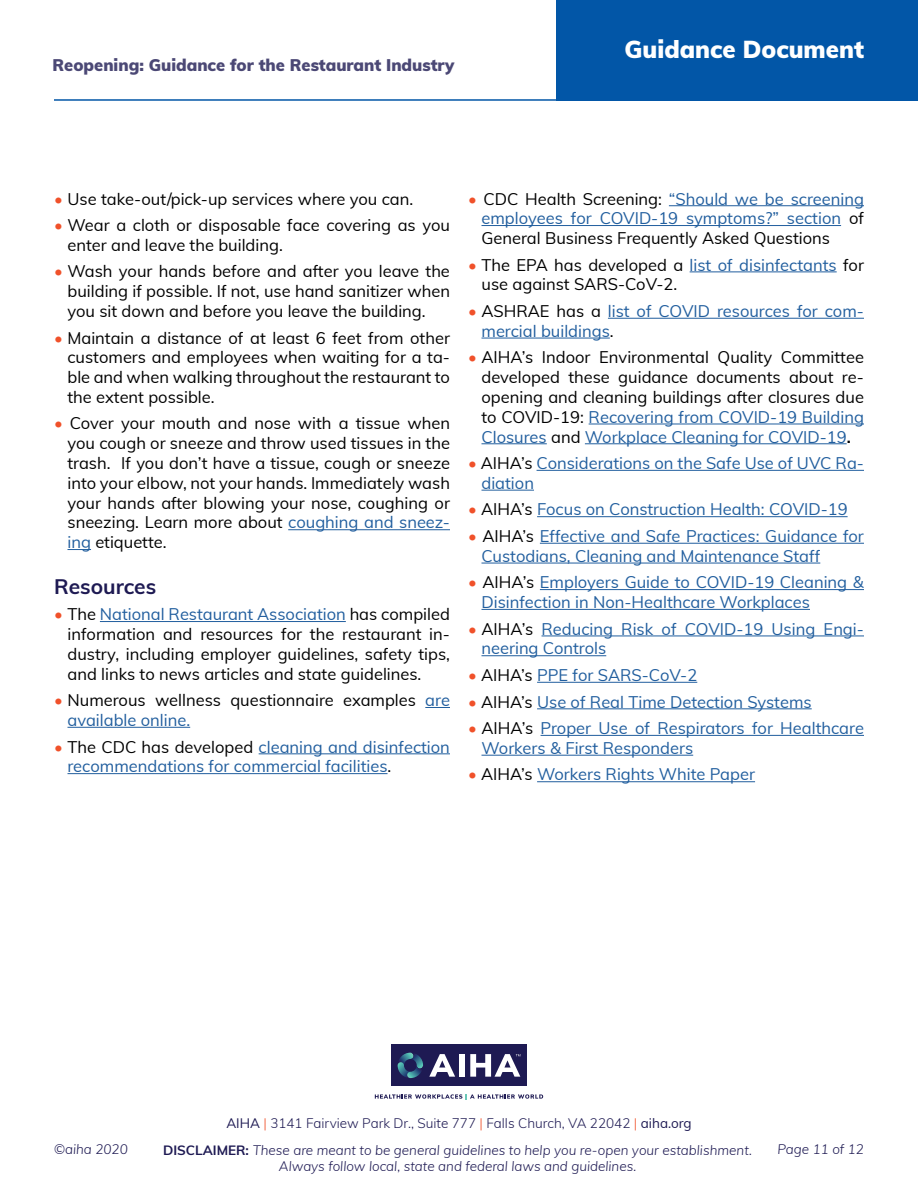
<style>
.page{position:relative;width:918px;height:1188px;background:#fff}
.page>*{position:absolute;margin:0;border:0;box-sizing:border-box;transform-origin:0 0}
.t1{font:900 24px "Muli";color:#fff}
.t2{font:700 21px "Muli";color:#1e1a53}
.t3{font:16.5px/19.8px "Muli";color:#000;text-align:justify}
.t4{font:16.5px/19.8px "Muli";color:#215e9e}
.t5{font:900 16.5px "Muli";color:#4b4875}
.t6{font:italic 300 13.5px/16.2px "Muli";color:#1e1a53;text-align:center}
.t7{font:300 13.5px "Muli";color:#1e1a53}
.s1{color:#f0512a}
.s2{color:#215e9e}
.s3{color:#000}
.s4{font-weight:700}
.s5{font-weight:400}
.s6{font-weight:700;font-style:normal}
</style>
<div class="page">
<hr style="left:54px;top:99px;width:537px;height:2px;background:#0256a7">
<div style="left:556px;top:0;width:362px;height:101px;background:#0256a7"></div>
<div style="left:391px;top:1044px;width:136px;height:42px;background:#1e1a53"></div>
<svg style="left:398px;top:1053px;width:25px;height:25px"></svg>
<svg style="left:375px;top:1094px;width:168px;height:5px"></svg>
<svg style="left:429px;top:1054px;width:26px;height:23px"></svg>
<div style="left:459px;top:1054px;width:6px;height:23px;background:#fff"></div>
<svg style="left:470px;top:1054px;width:50px;height:23px"></svg>
<hr style="left:288px;top:529px;width:162px;height:1px;background:#215e9e">
<svg style="left:68px;top:549px;width:23px;height:1px"></svg>
<hr style="left:100px;top:621px;width:246px;height:1px;background:#215e9e">
<svg style="left:425px;top:707px;width:25px;height:1px"></svg>
<hr style="left:68px;top:727px;width:122px;height:1px;background:#215e9e">
<hr style="left:259px;top:753px;width:191px;height:1px;background:#215e9e">
<hr style="left:68px;top:773px;width:320px;height:1px;background:#215e9e">
<hr style="left:669px;top:205px;width:195px;height:1px;background:#215e9e">
<hr style="left:482px;top:225px;width:359px;height:1px;background:#215e9e">
<hr style="left:690px;top:271px;width:147px;height:1px;background:#215e9e">
<hr style="left:608px;top:318px;width:256px;height:1px;background:#215e9e">
<hr style="left:482px;top:338px;width:128px;height:1px;background:#215e9e">
<hr style="left:589px;top:424px;width:275px;height:1px;background:#215e9e">
<hr style="left:482px;top:443px;width:65px;height:1px;background:#215e9e">
<hr style="left:585px;top:443px;width:262px;height:1px;background:#215e9e">
<hr style="left:537px;top:470px;width:327px;height:1px;background:#215e9e">
<hr style="left:482px;top:490px;width:52px;height:1px;background:#215e9e">
<hr style="left:537px;top:516px;width:311px;height:1px;background:#215e9e">
<hr style="left:540px;top:543px;width:324px;height:1px;background:#215e9e">
<hr style="left:482px;top:563px;width:338px;height:1px;background:#215e9e">
<hr style="left:540px;top:589px;width:324px;height:1px;background:#215e9e">
<hr style="left:482px;top:609px;width:328px;height:1px;background:#215e9e">
<hr style="left:542px;top:636px;width:322px;height:1px;background:#215e9e">
<hr style="left:482px;top:655px;width:124px;height:1px;background:#215e9e">
<hr style="left:537px;top:682px;width:160px;height:1px;background:#215e9e">
<hr style="left:537px;top:708px;width:275px;height:1px;background:#215e9e">
<hr style="left:541px;top:735px;width:323px;height:1px;background:#215e9e">
<hr style="left:482px;top:755px;width:211px;height:1px;background:#215e9e">
<hr style="left:537px;top:781px;width:218px;height:1px;background:#215e9e">
<p class="t5" style="left:52px;top:52px;width:403px">Reopening: Guidance for the Restaurant Industry</p>
<h1 class="t1" style="left:625px;top:31px;width:241px">Guidance Document</h1>
<p class="t3" style="left:54px;top:188px;width:361px"><span class="s1">•</span> Use take-out/pick-up services where you can.</p>
<p class="t3" style="left:67px;top:214px;width:384px;text-indent:-13px"><span class="s1">•</span> Wear a cloth or disposable face covering as you enter and leave the building.</p>
<p class="t3" style="left:67px;top:261px;width:384px;text-indent:-13px"><span class="s1">•</span> Wash your hands before and after you leave the building if possible. If not, use hand sanitizer when you sit down and before you leave the building.</p>
<p class="t3" style="left:67px;top:327px;width:384px;text-indent:-13px"><span class="s1">•</span> Maintain a distance of at least 6 feet from other customers and employees when waiting for a ta&shy;ble and when walking throughout the restaurant to the extent possible.</p>
<p class="t3" style="left:67px;top:413px;width:384px;text-indent:-13px"><span class="s1">•</span> Cover your mouth and nose with a tissue when you cough or sneeze and throw used tissues in the trash. If you don’t have a tissue, cough or sneeze into your elbow, not your hands. Immediately wash your hands after blowing your nose, coughing or sneezing. Learn more about <span class="s2">coughing and sneez&shy;ing</span> etiquette.</p>
<p class="t2" style="left:54px;top:571px;width:104px">Resources</p>
<p class="t3" style="left:68px;top:604px;width:384px;text-indent:-14px"><span class="s1">•</span> The <span class="s2">National Restaurant Association</span> has compiled information and resources for the restaurant in&shy;dustry, including employer guidelines, safety tips, and links to news articles and state guidelines.</p>
<p class="t3" style="left:68px;top:690px;width:384px;text-indent:-13px"><span class="s1">•</span> Numerous wellness questionnaire examples <span class="s2">are available online.</span></p>
<p class="t4" style="left:68px;top:736px;width:384px;text-indent:-13px"><span class="s1">•</span> <span class="s3">The CDC has developed</span> cleaning and disinfection recommendations for commercial facilities<span class="s3">.</span></p>
<p class="t3" style="left:481px;top:188px;width:384px;text-indent:-13px"><span class="s1">•</span> CDC Health Screening: <span class="s2">“Should we be screening employees for COVID-19 symptoms?” section</span> of General Business Frequently Asked Questions</p>
<p class="t3" style="left:481px;top:254px;width:384px;text-indent:-13px"><span class="s1">•</span> The EPA has developed a <span class="s2">list of disinfectants</span> for use against SARS-CoV-2.</p>
<p class="t4" style="left:481px;top:300px;width:384px;text-indent:-13px"><span class="s1">•</span> <span class="s3">ASHRAE has a</span> list of COVID resources for com&shy;mercial buildings<span class="s3">.</span></p>
<p class="t3" style="left:481px;top:347px;width:384px;text-indent:-13px"><span class="s1">•</span> AIHA’s Indoor Environmental Quality Committee developed these guidance documents about re&shy;opening and cleaning buildings after closures due to COVID-19: <span class="s2">Recovering from COVID-19 Building Closures</span> and <span class="s2">Workplace Cleaning for COVID-19</span><span class="s4">.</span></p>
<p class="t4" style="left:481px;top:452px;width:384px;text-indent:-13px"><span class="s1">•</span> <span class="s3">AIHA’s</span> Considerations on the Safe Use of UVC Ra&shy;diation</p>
<p class="t4" style="left:468px;top:499px;width:381px"><span class="s1">•</span> <span class="s3">AIHA’s</span> Focus on Construction Health: COVID-19</p>
<p class="t4" style="left:481px;top:525px;width:384px;text-indent:-13px"><span class="s1">•</span> <span class="s3">AIHA’s</span> Effective and Safe Practices: Guidance for<br>Custodians, Cleaning and Maintenance Staff</p>
<p class="t4" style="left:481px;top:572px;width:384px;text-indent:-13px"><span class="s1">•</span> <span class="s3">AIHA’s</span> Employers Guide to COVID-19 Cleaning &amp;<br>Disinfection in Non-Healthcare Workplaces</p>
<p class="t4" style="left:481px;top:618px;width:384px;text-indent:-13px"><span class="s1">•</span> <span class="s3">AIHA’s</span> Reducing Risk of COVID-19 Using Engi&shy;neering Controls</p>
<p class="t4" style="left:468px;top:664px;width:231px"><span class="s1">•</span> <span class="s3">AIHA’s</span> PPE for SARS-CoV-2</p>
<p class="t4" style="left:468px;top:691px;width:345px"><span class="s1">•</span> <span class="s3">AIHA’s</span> Use of Real Time Detection Systems</p>
<p class="t4" style="left:481px;top:718px;width:384px;text-indent:-13px"><span class="s1">•</span> <span class="s3">AIHA’s</span> Proper Use of Respirators for Healthcare<br>Workers &amp; First Responders</p>
<p class="t4" style="left:468px;top:764px;width:289px"><span class="s1">•</span> <span class="s3">AIHA’s</span> Workers Rights White Paper</p>
<p class="t7" style="left:226px;top:1113px;width:467px"><span class="s5">AIHA</span> <span class="s1">|</span> 3141 Fairview Park Dr., Suite 777 <span class="s1">|</span> Falls Church, VA 22042 <span class="s1">|</span> <span class="s5">aiha.org</span></p>
<p class="t6" style="left:54px;top:1141px;width:75px">©aiha 2020</p>
<p class="t6" style="left:777px;top:1141px;width:88px">Page 11 of 12</p>
<p class="t6" style="left:163px;top:1141px;width:590px"><span class="s6">DISCLAIMER:</span> These are meant to be general guidelines to help you re-open your establishment.<br>Always follow local, state and federal laws and guidelines.</p>
</div>
